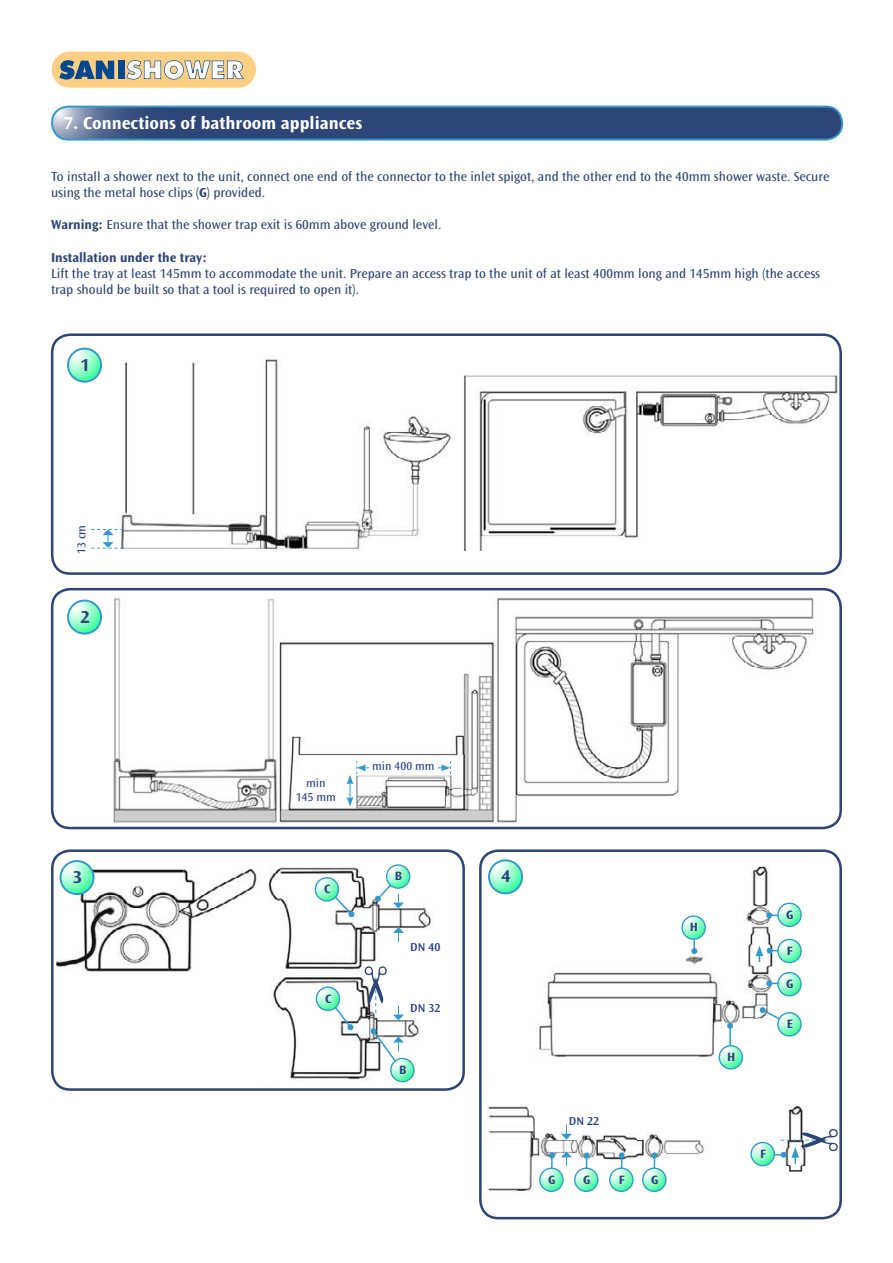
<style>
.page{position:relative;width:893px;height:1263px;background:#fff}
.page>*{position:absolute;margin:0;border:0;box-sizing:border-box;transform-origin:0 0}
.t1{font:700 18px "Ocean Sans";color:#fff}
.t2{font:700 18px "Ocean Sans";color:#2d4577}
.t3{font:13.5px/16.2px "Ocean Sans";color:#2d4577}
.t4{font:700 13.5px "Ocean Sans";color:#2d4577}
.t5{font:700 12.6px "Ocean Sans";color:#2d4577}
.t6{font:12px/13.5px "Ocean Sans";color:#24408f;text-align:center}
.t7{font:600 12px "Ocean Sans";color:#24408f}
.s1{font-weight:700}
</style>
<div class="page">
<div style="left:51px;top:51px;width:205px;height:37px;background:#ffcf84;border-radius:18px"></div>
<div style="left:51px;top:51px;width:206px;height:37px;border:1px solid #fff;border-radius:19px"></div>
<svg style="left:126px;top:60px;width:118px;height:20px"></svg>
<div style="left:118px;top:61px;width:6px;height:18px;background:#004990"></div>
<svg style="left:59px;top:60px;width:55px;height:20px"></svg>
<div style="left:51px;top:333px;width:791px;height:242px;border:3px solid #2d4577;border-radius:18px"></div>
<img style="left:116px;top:359px;width:722px;height:192px">
<svg style="left:52px;top:107px;width:790px;height:33px;background:#334b7b"></svg>
<div style="left:51px;top:106px;width:792px;height:35px;border:2px solid #39c;border-radius:17px"></div>
<div style="left:51px;top:588px;width:791px;height:241px;border:3px solid #2d4577;border-radius:18px"></div>
<img style="left:89px;top:597px;width:727px;height:226px">
<img style="left:56px;top:860px;width:400px;height:231px">
<div style="left:51px;top:849px;width:414px;height:242px;border:3px solid #2d4577;border-radius:18px"></div>
<svg style="left:68px;top:349px;width:33px;height:33px"></svg>
<div style="left:67px;top:348px;width:35px;height:35px;border:2px solid #39c;border-radius:50%"></div>
<svg style="left:68px;top:600px;width:33px;height:34px"></svg>
<div style="left:67px;top:600px;width:35px;height:35px;border:2px solid #39c;border-radius:50%"></div>
<svg style="left:60px;top:861px;width:34px;height:33px"></svg>
<div style="left:60px;top:860px;width:35px;height:35px;border:2px solid #39c;border-radius:50%"></div>
<div style="left:479px;top:849px;width:363px;height:370px;border:3px solid #2d4577;border-radius:18px"></div>
<img style="left:487px;top:866px;width:319px;height:326px">
<svg style="left:489px;top:860px;width:33px;height:33px"></svg>
<div style="left:488px;top:859px;width:35px;height:35px;border:2px solid #39c;border-radius:50%"></div>
<svg style="left:91px;top:529px;width:32px;height:20px"></svg>
<hr style="left:364px;top:767px;width:79px;height:1px;background:#39c">
<svg style="left:441px;top:761px;width:10px;height:13px"></svg>
<div style="left:369px;top:757px;width:69px;height:16px;background:#fff"></div>
<div style="left:295px;top:773px;width:41px;height:33px;background:#fff"></div>
<svg style="left:347px;top:761px;width:19px;height:45px"></svg>
<svg style="left:325px;top:887px;width:29px;height:30px"></svg>
<svg style="left:387px;top:865px;width:23px;height:23px"></svg>
<div style="left:386px;top:864px;width:24px;height:25px;border:1px solid #39c;border-radius:50%"></div>
<svg style="left:315px;top:878px;width:23px;height:23px"></svg>
<div style="left:315px;top:877px;width:24px;height:24px;border:1px solid #39c;border-radius:50%"></div>
<svg style="left:327px;top:997px;width:26px;height:33px"></svg>
<svg style="left:370px;top:1028px;width:35px;height:46px"></svg>
<svg style="left:391px;top:1058px;width:23px;height:23px"></svg>
<div style="left:390px;top:1058px;width:25px;height:24px;border:1px solid #39c;border-radius:50%"></div>
<div style="left:391px;top:938px;width:69px;height:16px;background:#fff"></div>
<svg style="left:375px;top:875px;width:29px;height:33px"></svg>
<svg style="left:393px;top:927px;width:11px;height:15px"></svg>
<div style="left:391px;top:1000px;width:69px;height:15px;background:#fff"></div>
<svg style="left:393px;top:1006px;width:11px;height:14px"></svg>
<svg style="left:778px;top:972px;width:23px;height:24px"></svg>
<div style="left:777px;top:972px;width:25px;height:24px;border:1px solid #39c;border-radius:50%"></div>
<svg style="left:778px;top:939px;width:23px;height:23px"></svg>
<div style="left:777px;top:939px;width:25px;height:24px;border:1px solid #39c;border-radius:50%"></div>
<svg style="left:778px;top:903px;width:23px;height:23px"></svg>
<div style="left:777px;top:902px;width:25px;height:25px;border:1px solid #39c;border-radius:50%"></div>
<svg style="left:751px;top:1142px;width:23px;height:23px"></svg>
<div style="left:750px;top:1142px;width:25px;height:24px;border:1px solid #39c;border-radius:50%"></div>
<svg style="left:540px;top:1168px;width:23px;height:23px"></svg>
<div style="left:539px;top:1167px;width:25px;height:25px;border:1px solid #39c;border-radius:50%"></div>
<svg style="left:575px;top:1168px;width:23px;height:23px"></svg>
<div style="left:574px;top:1167px;width:25px;height:25px;border:1px solid #39c;border-radius:50%"></div>
<svg style="left:610px;top:1168px;width:23px;height:23px"></svg>
<div style="left:609px;top:1167px;width:25px;height:25px;border:1px solid #39c;border-radius:50%"></div>
<svg style="left:643px;top:1168px;width:23px;height:23px"></svg>
<div style="left:642px;top:1167px;width:24px;height:25px;border:1px solid #39c;border-radius:50%"></div>
<svg style="left:651px;top:1152px;width:6px;height:16px"></svg>
<svg style="left:619px;top:1152px;width:6px;height:16px"></svg>
<svg style="left:584px;top:1152px;width:6px;height:16px"></svg>
<svg style="left:549px;top:1152px;width:6px;height:16px"></svg>
<svg style="left:766px;top:980px;width:12px;height:6px"></svg>
<svg style="left:766px;top:912px;width:12px;height:6px"></svg>
<svg style="left:760px;top:1007px;width:31px;height:19px"></svg>
<svg style="left:778px;top:1013px;width:23px;height:23px"></svg>
<div style="left:777px;top:1012px;width:25px;height:24px;border:1px solid #39c;border-radius:50%"></div>
<hr style="left:693px;top:928px;width:2px;height:23px;background:#39c">
<svg style="left:691px;top:948px;width:6px;height:6px"></svg>
<svg style="left:682px;top:916px;width:23px;height:23px"></svg>
<div style="left:681px;top:915px;width:25px;height:25px;border:1px solid #39c;border-radius:50%"></div>
<svg style="left:756px;top:945px;width:23px;height:17px"></svg>
<svg style="left:774px;top:1129px;width:64px;height:35px"></svg>
<svg style="left:365px;top:966px;width:22px;height:47px"></svg>
<svg style="left:316px;top:987px;width:23px;height:23px"></svg>
<div style="left:316px;top:986px;width:24px;height:25px;border:1px solid #39c;border-radius:50%"></div>
<svg style="left:561px;top:1151px;width:11px;height:15px"></svg>
<div style="left:550px;top:1112px;width:68px;height:16px;background:#fff"></div>
<svg style="left:561px;top:1125px;width:11px;height:15px"></svg>
<hr style="left:729px;top:1026px;width:2px;height:29px;background:#39c">
<svg style="left:727px;top:1023px;width:6px;height:6px"></svg>
<svg style="left:719px;top:1046px;width:23px;height:23px"></svg>
<div style="left:719px;top:1045px;width:24px;height:24px;border:1px solid #39c;border-radius:50%"></div>
<h1 class="t1" style="left:64px;top:113px;width:300px">7. Connections of bathroom appliances</h1>
<p class="t3" style="left:51px;top:168px;width:780px">To install a shower next to the unit, connect one end of the connector to the inlet spigot, and the other end to the 40mm shower waste. Secure using the metal hose clips (<span class="s1">G</span>) provided.</p>
<p class="t3" style="left:51px;top:217px;width:392px"><span class="s1">Warning:</span> Ensure that the shower trap exit is 60mm above ground level.</p>
<p class="t4" style="left:51px;top:250px;width:157px">Installation under the tray:</p>
<p class="t3" style="left:51px;top:265px;width:770px">Lift the tray at least 145mm to accommodate the unit. Prepare an access trap to the unit of at least 400mm long and 145mm high (the access trap should be built so that a tool is required to open it).</p>
<h1 class="t2" style="left:80px;top:355px;width:11px">1</h1>
<p class="t6" style="left:75px;top:554px;width:31px;rotate:-90deg">13 cm</p>
<h1 class="t2" style="left:80px;top:606px;width:11px">2</h1>
<p class="t6" style="left:296px;top:777px;width:42px">min<br>145 mm</p>
<p class="t6" style="left:372px;top:759px;width:64px">min 400 mm</p>
<h1 class="t2" style="left:73px;top:867px;width:11px">3</h1>
<h1 class="t2" style="left:501px;top:866px;width:11px">4</h1>
<p class="t5" style="left:395px;top:869px;width:9px">B</p>
<p class="t5" style="left:324px;top:882px;width:8px">C</p>
<p class="t5" style="left:325px;top:991px;width:8px">C</p>
<p class="t7" style="left:410px;top:940px;width:32px">DN 40</p>
<p class="t7" style="left:410px;top:1001px;width:32px">DN 32</p>
<p class="t5" style="left:399px;top:1063px;width:9px">B</p>
<p class="t7" style="left:569px;top:1114px;width:32px">DN 22</p>
<p class="t5" style="left:548px;top:1172px;width:9px">G</p>
<p class="t5" style="left:583px;top:1172px;width:9px">G</p>
<p class="t5" style="left:619px;top:1172px;width:7px">F</p>
<p class="t5" style="left:651px;top:1172px;width:9px">G</p>
<p class="t5" style="left:690px;top:920px;width:10px">H</p>
<p class="t5" style="left:727px;top:1050px;width:10px">H</p>
<p class="t5" style="left:786px;top:907px;width:9px">G</p>
<p class="t5" style="left:787px;top:943px;width:7px">F</p>
<p class="t5" style="left:786px;top:977px;width:9px">G</p>
<p class="t5" style="left:787px;top:1017px;width:8px">E</p>
<p class="t5" style="left:760px;top:1147px;width:7px">F</p>
</div>
